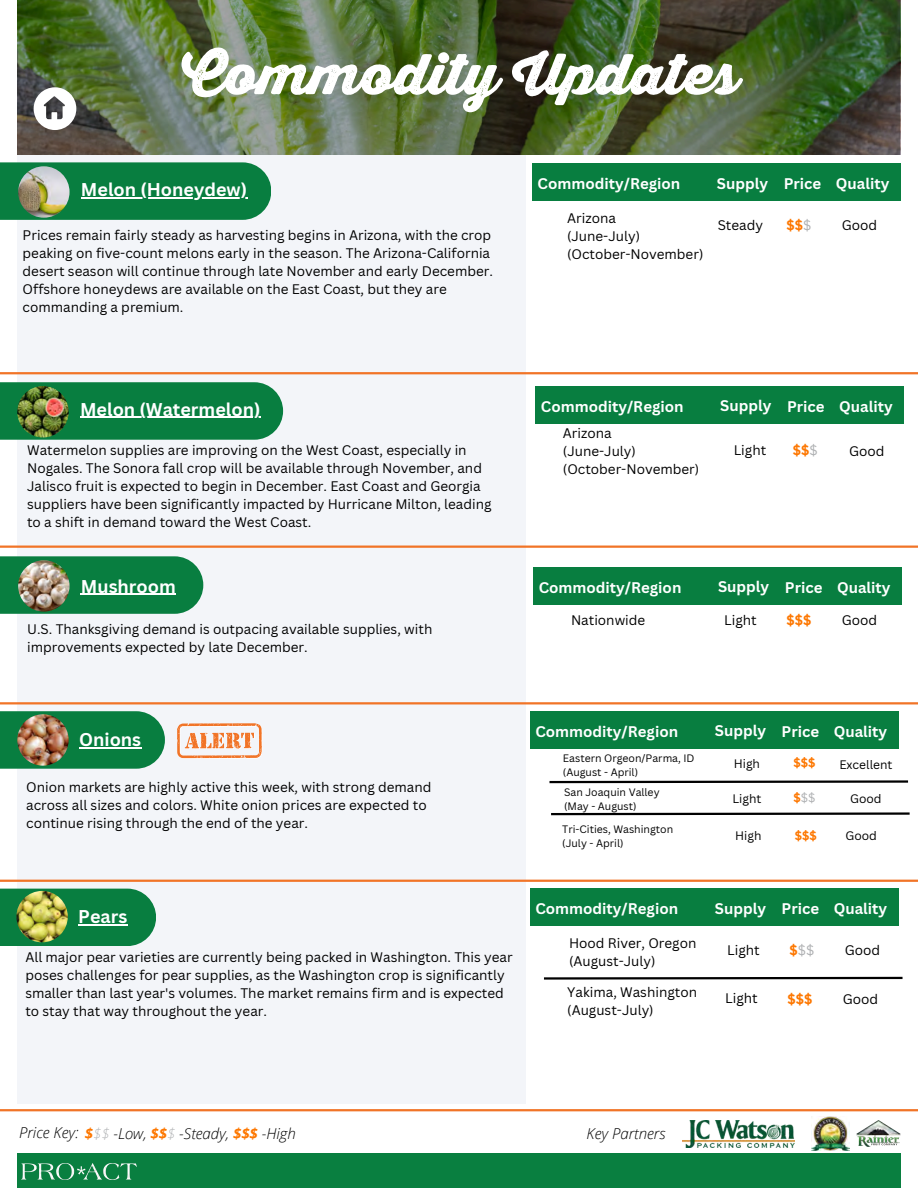
<style>
.page{position:relative;width:918px;height:1188px;background:#fff}
.page>*{position:absolute;margin:0;border:0;box-sizing:border-box;transform-origin:0 0}
.t1{font:55.65px "Thirsty Rough Blk";color:#fff}
.t2{font:700 18px "Canva Sans";color:#fff}
.t3{font:700 15px "Canva Sans";color:#fff}
.t4{font:italic 300 15px "Open Sans";color:#000}
.t5{font:13.5px/18px "Canva Sans";color:#000}
.t6{font:700 13.5px "Canva Sans";color:#fd7700}
.t7{font:13.5px "Canva Sans";color:#afb1b3}
.t8{font:12px "Canva Sans";color:#000}
.t9{font:700 12px "Canva Sans";color:#fd7700}
.t10{font:12px "Canva Sans";color:#afb1b3}
.t11{font:10.5px "Canva Sans";color:#000}
.s1{font-weight:400;color:#afb1b3}
.s2{font-weight:700;color:#fd7700}
.s3{color:#afb1b3}
</style>
<div class="page">
<div style="left:17px;top:1153px;width:884px;height:35px;background:#097f40"></div>
<img style="left:22px;top:1163px;width:115px;height:17px">
<hr style="left:0;top:1109px;width:918px;height:2px;background:#f17427">
<div style="left:535px;top:386px;width:369px;height:38px;background:#087e40"></div>
<div style="left:532px;top:164px;width:369px;height:37px;background:#087e40"></div>
<div style="left:533px;top:567px;width:369px;height:38px;background:#087e40"></div>
<div style="left:17px;top:155px;width:508px;height:948px;background:#f3f5f9"></div>
<hr style="left:0;top:372px;width:918px;height:2px;background:#f17427">
<hr style="left:0;top:546px;width:918px;height:2px;background:#f17427">
<hr style="left:0;top:702px;width:918px;height:2px;background:#f17427">
<div style="left:530px;top:711px;width:369px;height:38px;background:#087e40"></div>
<svg style="left:0;top:382px;width:283px;height:58px;background:#138348"></svg>
<img style="left:17px;top:386px;width:52px;height:51px;border-radius:50%">
<div style="left:0;top:556px;width:203px;height:58px;background:#087e40"></div>
<img style="left:18px;top:560px;width:52px;height:52px;border-radius:50%">
<div style="left:0;top:711px;width:165px;height:58px;background:#087e40"></div>
<img style="left:17px;top:714px;width:52px;height:52px;border-radius:50%">
<svg style="left:0;top:162px;width:271px;height:58px;background:#138348"></svg>
<img style="left:18px;top:166px;width:52px;height:52px;border-radius:50%">
<hr style="left:0;top:880px;width:918px;height:2px;background:#f17427">
<div style="left:530px;top:889px;width:369px;height:37px;background:#087e40"></div>
<div style="left:0;top:889px;width:156px;height:57px;background:#087e40"></div>
<img style="left:16px;top:891px;width:52px;height:51px;border-radius:50%">
<img style="left:682px;top:1120px;width:113px;height:27px">
<img style="left:811px;top:1117px;width:38px;height:34px">
<img style="left:856px;top:1120px;width:44px;height:26px">
<svg style="left:549px;top:780px;width:360px;height:4px"></svg>
<svg style="left:551px;top:812px;width:359px;height:4px"></svg>
<svg style="left:544px;top:976px;width:359px;height:4px"></svg>
<img style="left:17px;top:0;width:883px;height:155px">
<svg style="left:34px;top:87px;width:42px;height:43px"></svg>
<hr style="left:81px;top:594px;width:95px;height:1px;background:#fff">
<hr style="left:79px;top:748px;width:62px;height:1px;background:#fff">
<hr style="left:81px;top:197px;width:166px;height:1px;background:#fff">
<hr style="left:80px;top:417px;width:181px;height:1px;background:#fff">
<hr style="left:78px;top:924px;width:49px;height:1px;background:#fff">
<svg style="left:170px;top:704px;width:99px;height:55px"></svg>
<p class="t1" style="left:182px;top:42px;width:558px">Commodity Updates</p>
<p class="t2" style="left:81px;top:177px;width:168px">Melon (Honeydew)</p>
<h3 class="t5" style="left:23px;top:226px;width:472px">Prices remain fairly steady as harvesting begins in Arizona, with the crop peaking on five-count melons early in the season. The Arizona-California desert season will continue through late November and early December.<br>Offshore honeydews are available on the East Coast, but they are commanding a premium.</h3>
<p class="t3" style="left:538px;top:173px;width:144px">Commodity/Region</p>
<h2 class="t3" style="left:717px;top:173px;width:53px">Supply</h2>
<h4 class="t3" style="left:784px;top:173px;width:39px">Price</h4>
<p class="t3" style="left:836px;top:173px;width:55px">Quality</p>
<p class="t5" style="left:567px;top:209px;width:138px">Arizona<br>(June-July) (October-November)</p>
<h3 class="t5" style="left:718px;top:216px;width:47px">Steady</h3>
<h3 class="t6" style="left:786px;top:216px;width:26px">$$<span class="s1">$</span></h3>
<h3 class="t5" style="left:842px;top:216px;width:37px">Good</h3>
<h3 class="t2" style="left:80px;top:396px;width:182px">Melon (Watermelon)</h3>
<h3 class="t3" style="left:541px;top:396px;width:144px">Commodity/Region</h3>
<h4 class="t3" style="left:720px;top:395px;width:53px">Supply</h4>
<h3 class="t3" style="left:787px;top:396px;width:39px">Price</h3>
<h4 class="t3" style="left:839px;top:396px;width:55px">Quality</h4>
<h3 class="t5" style="left:27px;top:441px;width:466px">Watermelon supplies are improving on the West Coast, especially in Nogales. The Sonora fall crop will be available through November, and Jalisco fruit is expected to begin in December. East Coast and Georgia suppliers have been significantly impacted by Hurricane Milton, leading to a shift in demand toward the West Coast.</h3>
<h3 class="t5" style="left:563px;top:424px;width:138px">Arizona<br>(June-July) (October-November)</h3>
<p class="t5" style="left:734px;top:441px;width:34px">Light</p>
<p class="t6" style="left:793px;top:441px;width:26px">$$<span class="s1">$</span></p>
<p class="t5" style="left:849px;top:442px;width:37px">Good</p>
<h4 class="t2" style="left:81px;top:573px;width:96px">Mushroom</h4>
<h3 class="t3" style="left:539px;top:577px;width:144px">Commodity/Region</h3>
<h3 class="t3" style="left:718px;top:576px;width:53px">Supply</h3>
<h3 class="t3" style="left:785px;top:577px;width:39px">Price</h3>
<h3 class="t3" style="left:837px;top:577px;width:55px">Quality</h3>
<h2 class="t5" style="left:27px;top:620px;width:407px">U.S. Thanksgiving demand is outpacing available supplies, with improvements expected by late December.</h2>
<p class="t5" style="left:571px;top:611px;width:76px">Nationwide</p>
<p class="t5" style="left:724px;top:611px;width:34px">Light</p>
<h5 class="t6" style="left:786px;top:611px;width:26px">$$$</h5>
<h5 class="t5" style="left:842px;top:611px;width:37px">Good</h5>
<p class="t2" style="left:79px;top:727px;width:64px">Onions</p>
<h2 class="t5" style="left:26px;top:778px;width:407px">Onion markets are highly active this week, with strong demand across all sizes and colors. White onion prices are expected to continue rising through the end of the year.</h2>
<h4 class="t2" style="left:78px;top:904px;width:50px">Pears</h4>
<p class="t5" style="left:25px;top:947px;width:489px">All major pear varieties are currently being packed in Washington. This year poses challenges for pear supplies, as the Washington crop is significantly smaller than last year's volumes. The market remains firm and is expected to stay that way throughout the year.</p>
<h4 class="t3" style="left:535px;top:721px;width:144px">Commodity/Region</h4>
<h4 class="t3" style="left:715px;top:720px;width:53px">Supply</h4>
<h4 class="t3" style="left:782px;top:721px;width:39px">Price</h4>
<p class="t3" style="left:834px;top:721px;width:55px">Quality</p>
<h5 class="t11" style="left:563px;top:750px;width:133px">Eastern Orgeon/Parma, ID</h5>
<p class="t11" style="left:563px;top:764px;width:77px">(August - April)</p>
<p class="t8" style="left:734px;top:756px;width:28px">High</p>
<h5 class="t9" style="left:794px;top:755px;width:24px">$$$</h5>
<h5 class="t8" style="left:839px;top:756px;width:55px">Excellent</h5>
<h5 class="t11" style="left:564px;top:785px;width:97px">San Joaquin Valley</h5>
<p class="t11" style="left:564px;top:799px;width:74px">(May - August)</p>
<h3 class="t8" style="left:732px;top:790px;width:30px">Light</h3>
<p class="t10" style="left:794px;top:789px;width:24px"><span class="s2">$</span>$$</p>
<p class="t8" style="left:850px;top:790px;width:33px">Good</p>
<h4 class="t11" style="left:562px;top:821px;width:112px">Tri-Cities, Washington</h4>
<h4 class="t11" style="left:562px;top:835px;width:63px">(July - April)</h4>
<p class="t8" style="left:735px;top:827px;width:28px">High</p>
<h4 class="t9" style="left:795px;top:827px;width:24px">$$$</h4>
<h4 class="t8" style="left:845px;top:827px;width:33px">Good</h4>
<h3 class="t3" style="left:535px;top:898px;width:144px">Commodity/Region</h3>
<h4 class="t3" style="left:715px;top:898px;width:53px">Supply</h4>
<h3 class="t3" style="left:782px;top:898px;width:39px">Price</h3>
<h3 class="t3" style="left:834px;top:898px;width:55px">Quality</h3>
<h3 class="t5" style="left:569px;top:934px;width:129px">Hood River, Oregon (August-July)</h3>
<h3 class="t5" style="left:567px;top:983px;width:131px">Yakima, Washington (August-July)</h3>
<h4 class="t5" style="left:727px;top:941px;width:34px">Light</h4>
<h4 class="t5" style="left:725px;top:989px;width:34px">Light</h4>
<h4 class="t7" style="left:790px;top:941px;width:26px"><span class="s2">$</span>$$</h4>
<p class="t6" style="left:788px;top:989px;width:26px">$$$</p>
<h3 class="t5" style="left:845px;top:941px;width:37px">Good</h3>
<h4 class="t5" style="left:843px;top:989px;width:37px">Good</h4>
<h4 class="t4" style="left:19px;top:1123px;width:278px">Price Key: <span class="s2">$</span><span class="s3">$$</span> -Low, <span class="s2">$$</span><span class="s3">$</span> -Steady, <span class="s2">$$$</span> -High</h4>
<h4 class="t4" style="left:586px;top:1123px;width:81px">Key Partners</h4>
</div>
